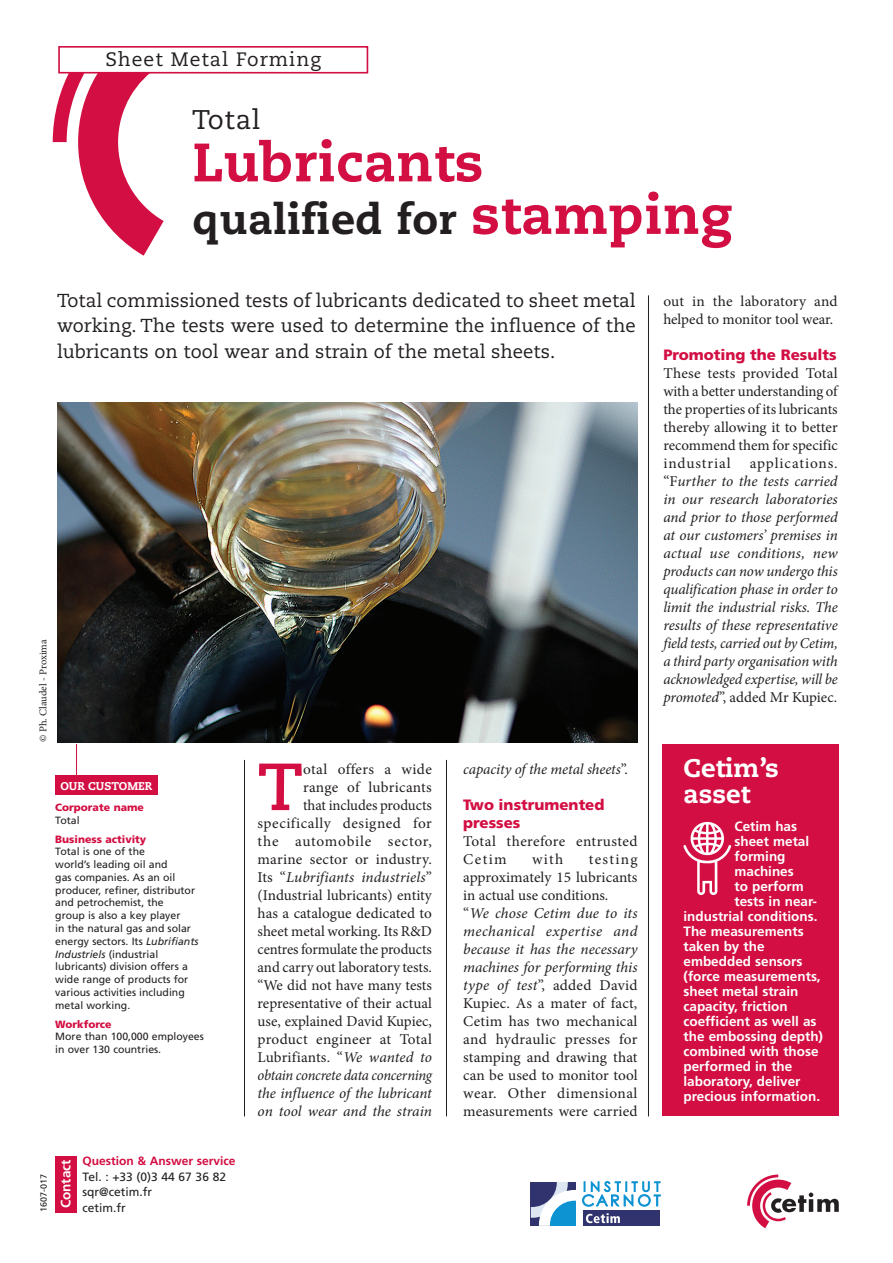
<style>
.page{position:relative;width:893px;height:1263px;background:#fff}
.page>*{position:absolute;margin:0;border:0;box-sizing:border-box;transform-origin:0 0}
.TEXTE_COURANT_LETTRI{font:700 66.45px "Caecilia";color:#d20e42}
.GD_TITRE{font:800 54px "Caecilia";letter-spacing:.01em;color:#d20e42}
.GD_TITRE-2{font:800 42px "Caecilia";letter-spacing:.01em;color:#231f20}
.Nom_Sté_Gd_Titre{font:27px "Caecilia";letter-spacing:.025em;color:#231f20}
.Atout_Cetim{font:800 25.5px/25.5px "Caecilia";color:#fff}
.t1{font:19.35px "Caecilia";letter-spacing:.05em;color:#231f20}
.CHAPO{font:18.75px/25.5px "Caecilia";color:#231f20;text-align:justify}
.TEXTE_COURANT{font:15px/18px "Minion Pro";letter-spacing:.005em;color:#231f20;text-align:justify}
.TEXTE_COURANT_LETTRI-2{font:15px/18px "Minion Pro";letter-spacing:.005em;color:#231f20;text-align:right}
.TEXTE_COURANT-2{font:italic 15px/18px "Minion Pro";letter-spacing:-.01em;color:#231f20;text-align:justify}
.TITRE_2_ROUGE{font:900 15px/18px "Frutiger";color:#d20e42}
.TEXTE_COURANT-3{font:15px/18px "Minion Pro";letter-spacing:.03em;color:#231f20}
.TEXTE_COURANT_LETTRI-3{font:italic 15px "Minion Pro";letter-spacing:-.005em;color:#231f20}
.Texte_atout_Cetim{font:700 13.5px "Frutiger";color:#fff}
.t2{font:12px/15.8px "Frutiger";color:#231f20}
.t3{font:700 12px "Frutiger";color:#d20e42}
.t4{font:800 11.25px "Caecilia";color:#fff}
.TEXTE___Notre_client{font:10.5px/12.8px "Frutiger";color:#231f20}
.t5{font:900 10.5px "Frutiger";color:#d20e42}
.TEXTE_COURANT-4{font:10.5px "Minion Pro";letter-spacing:-.005em;color:#231f20}
.t6{font:9px "Frutiger";color:#231f20}
.s1{font-size:54px;color:#d20e42}
.s2{font-style:italic}
.s3{font-style:normal}
</style>
<div class="page">
<div style="left:583px;top:1211px;width:77px;height:15px;background:#31336e"></div>
<svg style="left:586px;top:1213px;width:34px;height:10px"></svg>
<svg style="left:531px;top:1182px;width:45px;height:44px"></svg>
<svg style="left:582px;top:1181px;width:79px;height:25px"></svg>
<svg style="left:53px;top:74px;width:111px;height:182px"></svg>
<svg style="left:747px;top:1174px;width:92px;height:54px"></svg>
<img style="left:57px;top:402px;width:580px;height:341px">
<div style="left:55px;top:1156px;width:22px;height:56px;background:#d20e42"></div>
<hr style="left:446px;top:760px;width:1px;height:356px;background:#231f20">
<hr style="left:244px;top:760px;width:1px;height:356px;background:#231f20">
<hr style="left:76px;top:744px;width:1px;height:34px;background:#d20e42">
<div style="left:55px;top:776px;width:102px;height:19px;background:#d20e42"></div>
<hr style="left:648px;top:295px;width:1px;height:821px;background:#231f20">
<div style="left:58px;top:46px;width:310px;height:28px;border:2px solid #d20e42"></div>
<div style="left:662px;top:745px;width:177px;height:371px;background:#d20e42"></div>
<img style="left:683px;top:821px;width:49px;height:75px">
<p class="t1" style="left:105px;top:48px;width:217px">Sheet Metal Forming</p>
<p class="Nom_Sté_Gd_Titre" style="left:192px;top:104px;width:70px">Total</p>
<p class="GD_TITRE" style="left:192px;top:129px;width:293px">Lubricants</p>
<p class="GD_TITRE-2" style="left:192px;top:193px;width:542px">qualified for <span class="s1">stamping</span></p>
<p class="CHAPO" style="left:57px;top:288px;width:580px">Total commissioned tests of lubricants dedicated to sheet metal working. The tests were used to determine the influence of the lubricants on tool wear and strain of the metal sheets.</p>
<p class="TEXTE_COURANT-4" style="left:36px;top:742px;width:104px;rotate:-90deg">© Ph. Claudel - Proxima</p>
<p class="t4" style="left:60px;top:779px;width:93px">OUR CUSTOMER</p>
<p class="t5" style="left:55px;top:801px;width:90px">Corporate name</p>
<p class="TEXTE___Notre_client" style="left:55px;top:814px;width:26px">Total</p>
<p class="t5" style="left:55px;top:833px;width:93px">Business activity</p>
<p class="TEXTE___Notre_client" style="left:55px;top:845px;width:145px">Total is one of the<br>world’s leading oil and<br>gas companies. As an oil producer, refiner, distributor and petrochemist, the<br>group is also a key player<br>in the natural gas and solar energy sectors. Its <span class="s2">Lubrifiants<br>Industriels</span> (industrial lubricants) division offers a wide range of products for various activities including metal working.</p>
<p class="t5" style="left:55px;top:1017px;width:58px">Workforce</p>
<p class="TEXTE___Notre_client" style="left:55px;top:1030px;width:150px">More than 100,000 employees in over 130 countries.</p>
<p class="t6" style="left:38px;top:1212px;width:40px;rotate:-90deg">1607-017</p>
<p class="Texte_atout_Cetim" style="left:58px;top:1208px;width:50px;rotate:-90deg">Contact</p>
<p class="t3" style="left:83px;top:1154px;width:155px">Question &amp; Answer service</p>
<p class="t2" style="left:83px;top:1168px;width:145px">Tel. : +33 (0)3 44 67 36 82 sqr@cetim.fr</p>
<p class="t2" style="left:83px;top:1200px;width:45px">cetim.fr</p>
<p class="TEXTE_COURANT_LETTRI-2" style="left:258px;top:760px;width:176px">otal offers a wide<br>range of lubricants<br>that includes products specifically designed for the automobile sector, marine sector or industry.<br>Its “<span class="s2">Lubrifiants industriels</span>” (Industrial lubricants) entity has a catalogue dedicated to sheet metal working. Its R&amp;D centres formulate the products and carry out laboratory tests. “We did not have many tests representative of their actual use, explained David Kupiec, product engineer at Total<br>Lubrifiants. “<span class="s2">We wanted to obtain concrete data concerning the influence of the lubricant on tool wear and the strain</span></p>
<p class="TEXTE_COURANT_LETTRI-3" style="left:463px;top:759px;width:166px">capacity of the metal sheets<span class="s3">”.</span></p>
<p class="TEXTE_COURANT_LETTRI" style="left:258px;top:748px;width:47px">T</p>
<p class="TITRE_2_ROUGE" style="left:463px;top:796px;width:143px">Two instrumented presses</p>
<p class="TEXTE_COURANT-3" style="left:463px;top:832px;width:176px">Total therefore entrusted<br>Cetim</p>
<p class="TEXTE_COURANT" style="left:532px;top:850px;width:33px">with</p>
<p class="TEXTE_COURANT" style="left:463px;top:850px;width:176px;text-indent:126px">testing approximately 15 lubricants in actual use conditions.</p>
<p class="TEXTE_COURANT" style="left:463px;top:904px;width:176px">“<span class="s2">We chose Cetim due to its mechanical expertise and because it has the necessary machines for performing this type of test</span>”, added David Kupiec. As a mater of fact, Cetim has two mechanical and hydraulic presses for stamping and drawing that can be used to monitor tool wear. Other dimensional measurements were carried</p>
<p class="TEXTE_COURANT" style="left:663px;top:292px;width:176px">out in the laboratory and helped to monitor tool wear.</p>
<p class="TITRE_2_ROUGE" style="left:663px;top:346px;width:175px">Promoting the Results</p>
<p class="TEXTE_COURANT" style="left:663px;top:364px;width:176px">These tests provided Total with a better understanding of the properties of its lubricants thereby allowing it to better recommend them for specific industrial</p>
<p class="TEXTE_COURANT-2" style="left:663px;top:454px;width:176px;text-indent:86px"><span class="s3">applications. “F</span>urther to the tests carried in our research laboratories and prior to those performed at our customers’ premises in actual use conditions, new products can now undergo this qualification phase in order to limit the industrial risks. The results of these representative field tests, carried out by Cetim, a third party organisation with acknowledged expertise, will be promoted<span class="s3">”, added Mr Kupiec.</span></p>
<p class="Atout_Cetim" style="left:684px;top:756px;width:97px">Cetim’s asset</p>
<p class="Texte_atout_Cetim" style="left:734px;top:818px;width:64px">Cetim has</p>
<p class="Texte_atout_Cetim" style="left:734px;top:833px;width:76px">sheet metal</p>
<p class="Texte_atout_Cetim" style="left:734px;top:848px;width:53px">forming</p>
<p class="Texte_atout_Cetim" style="left:734px;top:863px;width:61px">machines</p>
<p class="Texte_atout_Cetim" style="left:734px;top:878px;width:71px">to perform</p>
<p class="Texte_atout_Cetim" style="left:734px;top:893px;width:84px">tests in near-</p>
<p class="Texte_atout_Cetim" style="left:684px;top:908px;width:135px">industrial conditions.</p>
<p class="Texte_atout_Cetim" style="left:684px;top:923px;width:122px">The measurements</p>
<p class="Texte_atout_Cetim" style="left:684px;top:938px;width:83px">taken by the</p>
<p class="Texte_atout_Cetim" style="left:684px;top:953px;width:120px">embedded sensors</p>
<p class="Texte_atout_Cetim" style="left:684px;top:968px;width:139px">(force measurements,</p>
<p class="Texte_atout_Cetim" style="left:684px;top:983px;width:116px">sheet metal strain</p>
<p class="Texte_atout_Cetim" style="left:684px;top:998px;width:106px">capacity, friction</p>
<p class="Texte_atout_Cetim" style="left:684px;top:1013px;width:134px">coefficient as well as</p>
<p class="Texte_atout_Cetim" style="left:684px;top:1028px;width:141px">the embossing depth)</p>
<p class="Texte_atout_Cetim" style="left:684px;top:1043px;width:137px">combined with those</p>
<p class="Texte_atout_Cetim" style="left:684px;top:1058px;width:110px">performed in the</p>
<p class="Texte_atout_Cetim" style="left:684px;top:1073px;width:118px">laboratory, deliver</p>
<p class="Texte_atout_Cetim" style="left:684px;top:1088px;width:138px">precious information.</p>
</div>
